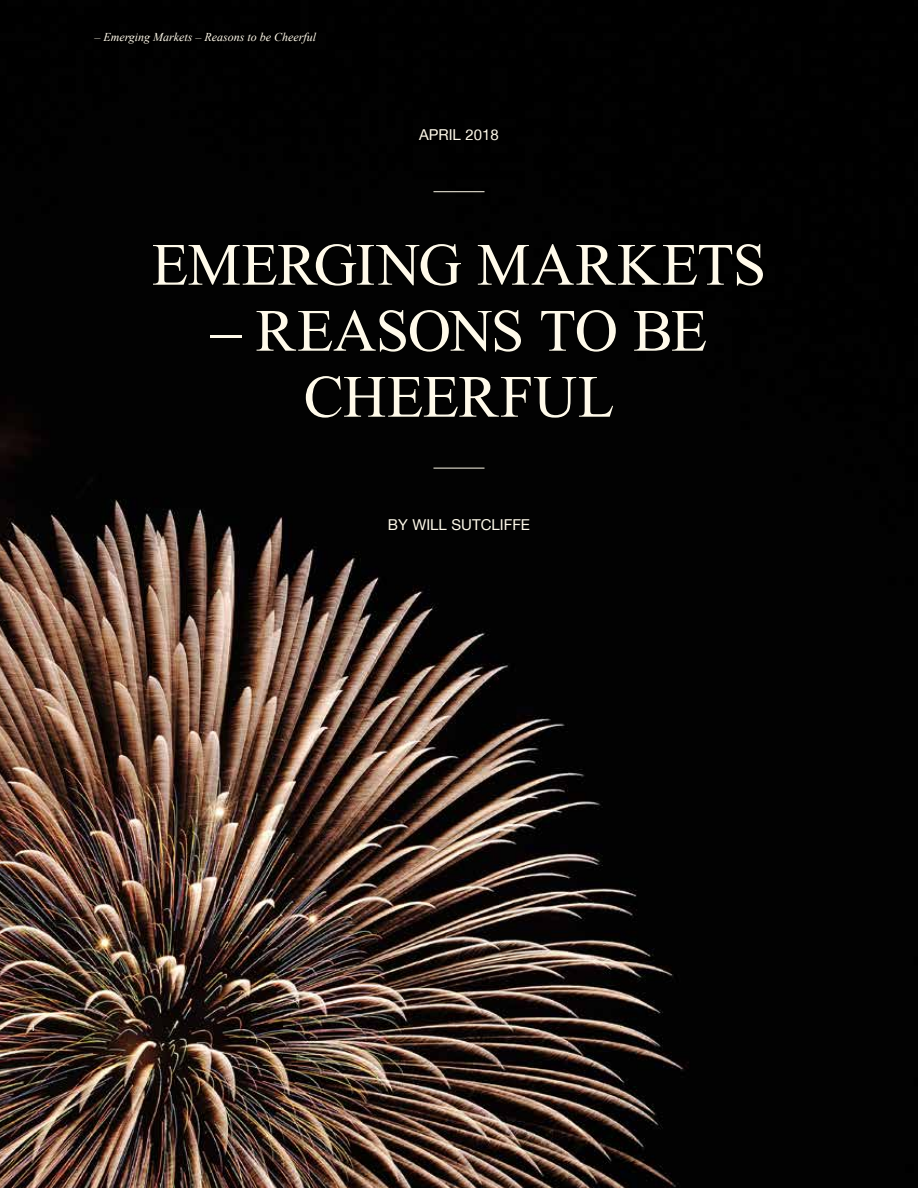
<style>
.page{position:relative;width:918px;height:1188px;background:#fff}
.page>*{position:absolute;margin:0;border:0;box-sizing:border-box;transform-origin:0 0}
.t1{font:60px/66px "Times New Roman";letter-spacing:-.015em;color:#fffaea;text-align:center}
.t2{font:15px "Helvetica Neue LT";color:#fffaea}
.t3{font:italic 12px "Times New Roman";color:#fffaea}
.t4{font:10.5px "Times New Roman";color:#fffaea}
</style>
<div class="page">
<img style="left:0;top:0;width:918px;height:1188px">
<hr style="left:433px;top:191px;width:52px;height:1px;background:#fffaea">
<hr style="left:433px;top:468px;width:52px;height:1px;background:#fffaea">
<p class="t3" style="left:94px;top:29px;width:223px">– Emerging Markets – Reasons to be Cheerful</p>
<p class="t2" style="left:419px;top:126px;width:81px">APRIL 2018</p>
<h1 class="t1" style="left:152px;top:231px;width:616px">EMERGING MARKETS</h1>
<h1 class="t1" style="left:211px;top:297px;width:498px">– REASONS TO BE<br>CHEERFUL</h1>
<p class="t2" style="left:388px;top:516px;width:144px">BY WILL SUTCLIFFE</p>
<p class="t4" style="left:30px;top:1020px;width:7px">4</p>
</div>
